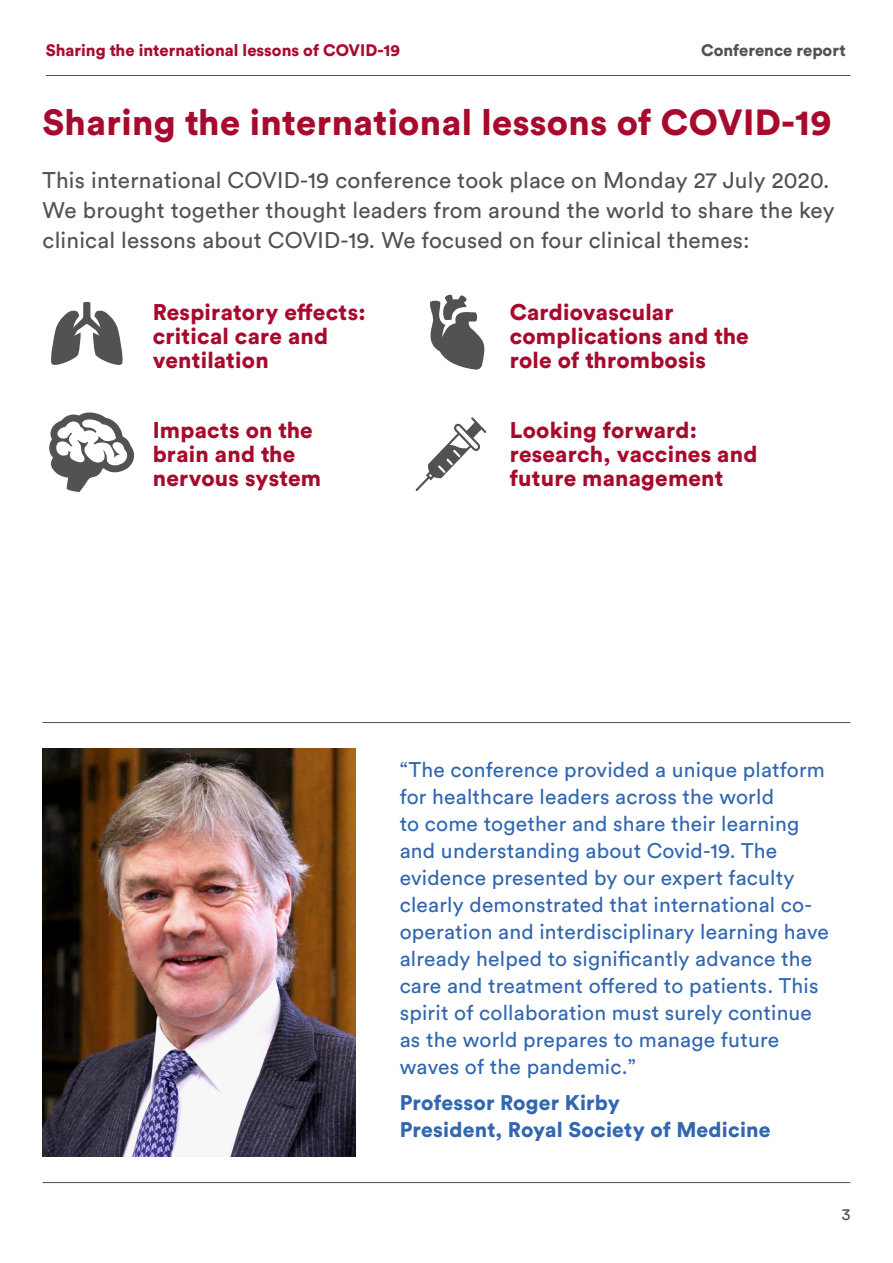
<style>
.page{position:relative;width:893px;height:1263px;background:#fff}
.page>*{position:absolute;margin:0;border:0;box-sizing:border-box;transform-origin:0 0}
.t1{font:900 36px "Circular Std";letter-spacing:.01em;color:#a80a2e}
.t2{font:22.5px/30px "Circular Std";letter-spacing:.01em;color:#545155}
.t3{font:900 22.5px/24px "Circular Std";letter-spacing:.01em;color:#a80a2e}
.t4{font:21px/27px "Circular Std";letter-spacing:.01em;color:#3267b0}
.t5{font:900 21px/27px "Circular Std";letter-spacing:.01em;color:#3267b0}
.t6{font:900 16.5px "Circular Std";color:#a90a2e}
.t7{font:900 16.5px "Circular Std";color:#545155}
.t8{font:16.5px "Circular Std";color:#545155}
</style>
<div class="page">
<hr style="left:46px;top:75px;width:804px;height:1px;background:#545155">
<hr style="left:43px;top:1182px;width:807px;height:1px;background:#545155">
<hr style="left:43px;top:722px;width:807px;height:1px;background:#545155">
<img style="left:43px;top:748px;width:312px;height:409px">
<svg style="left:51px;top:302px;width:72px;height:63px"></svg>
<svg style="left:430px;top:294px;width:55px;height:76px"></svg>
<svg style="left:49px;top:412px;width:85px;height:80px"></svg>
<svg style="left:416px;top:417px;width:70px;height:74px"></svg>
<p class="t6" style="left:46px;top:39px;width:356px">Sharing the international lessons of COVID-19</p>
<p class="t7" style="left:701px;top:39px;width:146px">Conference report</p>
<h1 class="t1" style="left:43px;top:99px;width:790px">Sharing the international lessons of COVID-19</h1>
<p class="t2" style="left:43px;top:165px;width:793px">This international COVID-19 conference took place on Monday 27 July 2020.<br>We brought together thought leaders from around the world to share the key clinical lessons about COVID-19. We focused on four clinical themes:</p>
<p class="t3" style="left:153px;top:300px;width:215px">Respiratory effects: critical care and ventilation</p>
<p class="t3" style="left:510px;top:300px;width:241px">Cardiovascular complications and the role of thrombosis</p>
<p class="t3" style="left:153px;top:418px;width:170px">Impacts on the brain and the nervous system</p>
<p class="t3" style="left:510px;top:418px;width:249px">Looking forward: research, vaccines and future management</p>
<p class="t4" style="left:400px;top:756px;width:431px">“The conference provided a unique platform for healthcare leaders across the world<br>to come together and share their learning and understanding about Covid-19. The evidence presented by our expert faculty clearly demonstrated that international co&shy;operation and interdisciplinary learning have already helped to significantly advance the care and treatment offered to patients. This spirit of collaboration must surely continue as the world prepares to manage future waves of the pandemic.”</p>
<p class="t5" style="left:400px;top:1088px;width:372px">Professor Roger Kirby<br>President, Royal Society of Medicine</p>
<p class="t8" style="left:841px;top:1204px;width:11px">3</p>
</div>
